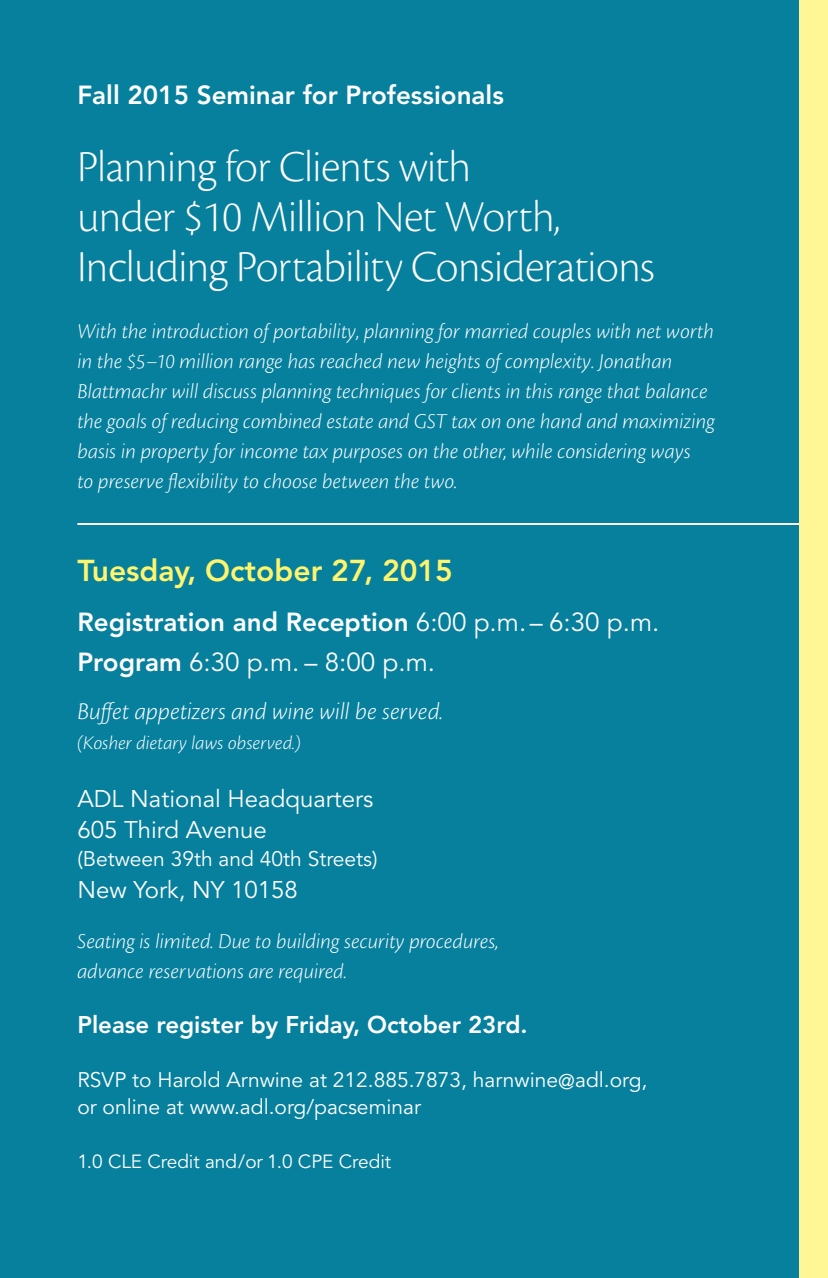
<style>
.page{position:relative;width:828px;height:1278px;background:#fff}
.page>*{position:absolute;margin:0;border:0;box-sizing:border-box;transform-origin:0 0}
._12_Cronos_Caption_i{font:46px/50px "Cronos Pro Lt Disp";color:#fff}
._01_Avenir_Heavy_yel{font:800 30px "Avenir";color:#fff46d}
._02_Avenir_45_Book_w{font:800 26px "Avenir";color:#fff}
._01_Avenir_Heavy_yel-2{font:800 26px "Avenir";color:#fff}
._02_Avenir_45_Book_w-2{font:26px "Avenir";color:#fff}
._12_Cronos_Caption_i-2{font:25px "Cronos Pro Lt Subh It";letter-spacing:.005em;color:#fff}
._02_Avenir_45_Book_w-3{font:24px/31px "Avenir";color:#fff}
._02_Avenir_45_Book_w-4{font:800 24px "Avenir";color:#fff}
._12_Cronos_Caption_i-3{font:22px/30px "Cronos Pro Lt Subh It";letter-spacing:.005em;color:#fff}
._03_Avenir_45_Book{font:21px/27px "Avenir";color:#fff}
._02_Avenir_45_Book_w-5{font:21px "Avenir";color:#fff}
._12_Cronos_Caption_i-4{font:20px "Cronos Pro Lt Subh It";letter-spacing:.005em;color:#fff}
._03_Avenir_45_Book-2{font:19px "Avenir";color:#fff}
.s1{font-weight:400}
.s2{font-weight:800}
</style>
<div class="page">
<div style="left:0;top:0;width:799px;height:1278px;background:#07809e"></div>
<hr style="left:77px;top:523px;width:733px;height:2px;background:#fff">
<div style="left:799px;top:0;width:29px;height:1278px;background:#fff695"></div>
<p class="_01_Avenir_Heavy_yel-2" style="left:77px;top:80px;width:428px">Fall 2015 Seminar for Professionals</p>
<p class="_12_Cronos_Caption_i" style="left:77px;top:142px;width:578px">Planning for Clients with<br>under $10 Million Net Worth,<br>Including Portability Considerations</p>
<p class="_12_Cronos_Caption_i-3" style="left:77px;top:317px;width:639px">With the introduction of portability, planning for married couples with net worth in the $5–10 million range has reached new heights of complexity. Jonathan Blattmachr will discuss planning techniques for clients in this range that balance the goals of reducing combined estate and GST tax on one hand and maximizing basis in property for income tax purposes on the other, while considering ways<br>to preserve flexibility to choose between the two.</p>
<p class="_01_Avenir_Heavy_yel" style="left:77px;top:553px;width:377px">Tuesday, October 27, 2015</p>
<p class="_02_Avenir_45_Book_w" style="left:77px;top:607px;width:584px">Registration and Reception <span class="s1">6:00 p.m. – 6:30 p.m.</span></p>
<p class="_02_Avenir_45_Book_w-2" style="left:77px;top:648px;width:359px"><span class="s2">Program</span> 6:30 p.m. – 8:00 p.m.</p>
<p class="_12_Cronos_Caption_i-2" style="left:77px;top:698px;width:367px">Buffet appetizers and wine will be served.</p>
<p class="_12_Cronos_Caption_i-4" style="left:77px;top:732px;width:225px">(Kosher dietary laws observed.)</p>
<p class="_02_Avenir_45_Book_w-3" style="left:77px;top:784px;width:297px">ADL National Headquarters<br>605 Third Avenue</p>
<p class="_02_Avenir_45_Book_w-5" style="left:77px;top:847px;width:302px">(Between 39th and 40th Streets)</p>
<p class="_02_Avenir_45_Book_w-3" style="left:77px;top:875px;width:222px">New York, NY 10158</p>
<p class="_12_Cronos_Caption_i-3" style="left:77px;top:926px;width:423px">Seating is limited. Due to building security procedures, advance reservations are required.</p>
<p class="_02_Avenir_45_Book_w-4" style="left:77px;top:1010px;width:452px">Please register by Friday, October 23rd.</p>
<p class="_03_Avenir_45_Book" style="left:77px;top:1067px;width:572px">RSVP to Harold Arnwine at 212.885.7873, harnwine@adl.org, or online at www.adl.org/pacseminar</p>
<p class="_03_Avenir_45_Book-2" style="left:77px;top:1150px;width:315px">1.0 CLE Credit and/or 1.0 CPE Credit</p>
</div>
